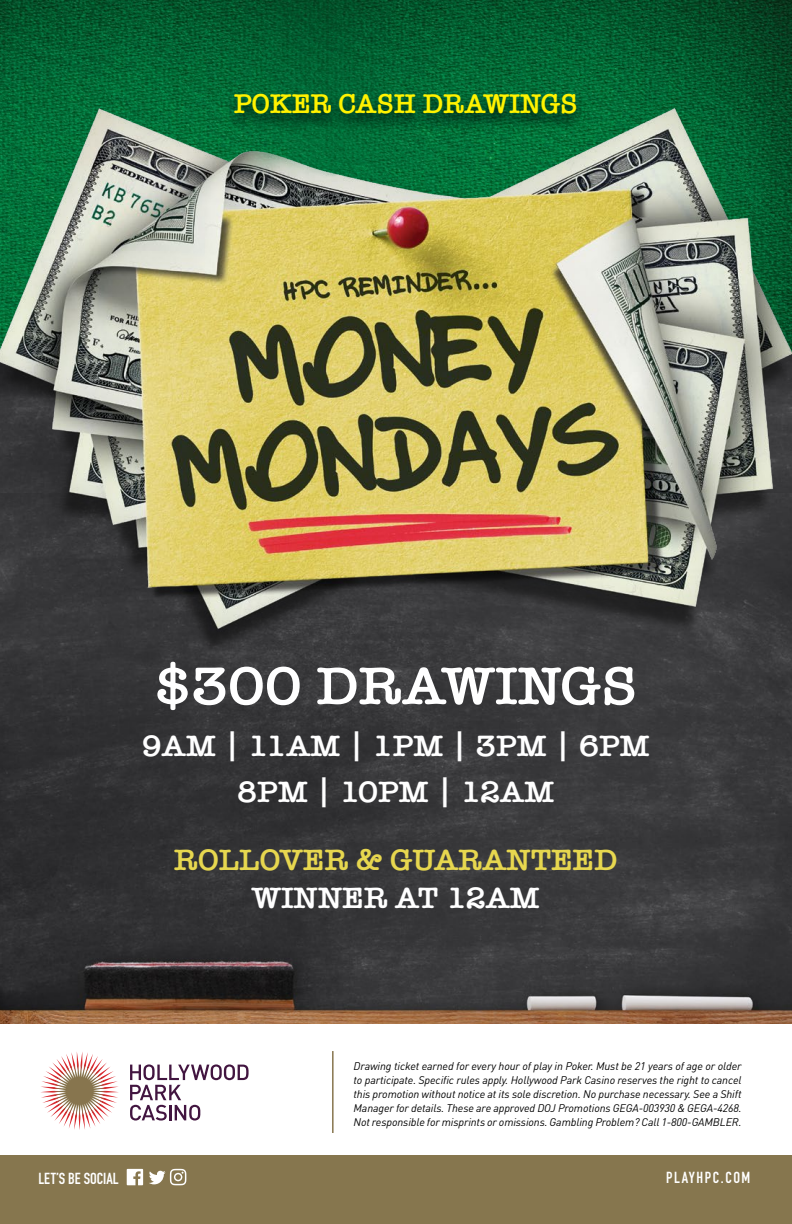
<style>
.page{position:relative;width:792px;height:1224px;background:#fff}
.page>*{position:absolute;margin:0;border:0;box-sizing:border-box;transform-origin:0 0}
.t1{font:600 54.6px "American Typewriter";color:#fff;scale:1.06 1}
.t2{font:600 30.4px/46px "American Typewriter";color:#fff;text-align:center;scale:1.05 1}
.t3{font:600 30.4px "American Typewriter";color:#e7d74f;scale:1.05 1}
.t4{font:600 28px "American Typewriter";color:#fff200}
.t5{font:700 15.8px "DIN Condensed";color:#fff}
.t6{font:700 15.8px "DIN Condensed";letter-spacing:.1em;color:#fff}
.t7{font:italic 11px/14px "DIN";letter-spacing:-.01em;color:#000;text-align:justify}
</style>
<div class="page">
<div style="left:0;top:1156px;width:792px;height:68px;background:#86764e"></div>
<hr style="left:332px;top:1051px;width:2px;height:82px;background:#87754e">
<svg style="left:130px;top:1064px;width:119px;height:57px"></svg>
<svg style="left:41px;top:1052px;width:78px;height:78px"></svg>
<svg style="left:127px;top:1169px;width:16px;height:16px"></svg>
<svg style="left:149px;top:1169px;width:37px;height:16px"></svg>
<img style="left:0;top:1010px;width:792px;height:13px">
<img style="left:0;top:0;width:792px;height:1010px">
<h3 class="t4" style="left:234px;top:82px;width:345px">POKER CASH DRAWINGS</h3>
<h1 class="t1" style="left:154px;top:644px;width:457px">$300 DRAWINGS</h1>
<h2 class="t2" style="left:142px;top:722px;width:486px">9AM | 11AM | 1PM | 3PM | 6PM<br>8PM | 10PM | 12AM</h2>
<h2 class="t3" style="left:174px;top:837px;width:424px">ROLLOVER &amp; GUARANTEED</h2>
<h2 class="t2" style="left:252px;top:874px;width:276px">WINNER AT 12AM</h2>
<p class="t7" style="left:354px;top:1058px;width:390px">Drawing ticket earned for every hour of play in Poker. Must be 21 years of age or older to participate. Specific rules apply. Hollywood Park Casino reserves the right to cancel this promotion without notice at its sole discretion. No purchase necessary. See a Shift Manager for details. These are approved DOJ Promotions GEGA-003930 &amp; GEGA-4268.<br>Not responsible for misprints or omissions. Gambling Problem? Call 1-800-GAMBLER.</p>
<h3 class="t5" style="left:38px;top:1168px;width:82px">LET’S BE SOCIAL</h3>
<h3 class="t6" style="left:666px;top:1167px;width:86px">PLAYHPC.COM</h3>
</div>
